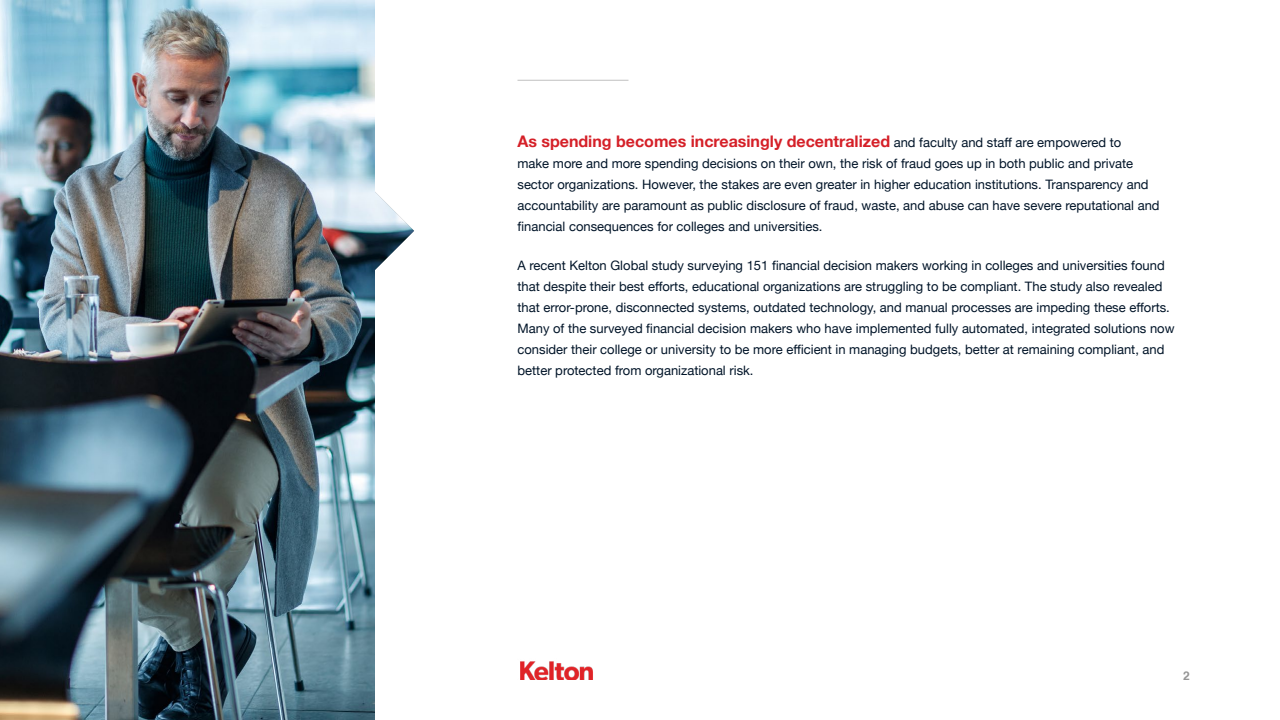
<style>
.page{position:relative;width:1280px;height:720px;background:#fff}
.page>*{position:absolute;margin:0;border:0;box-sizing:border-box;transform-origin:0 0}
.t1{font:700 16px "Helvetica Neue";color:#d52028}
.t2{font:13px/21px "Helvetica Neue";color:#001428}
.t3{font:700 12px "Helvetica";color:#969696}
.s1{font-weight:400;font-size:13px;color:#001428}
</style>
<div class="page">
<hr style="left:518px;top:80px;width:110px;height:1px;background:#c0c0c0">
<img style="left:0;top:0;width:414px;height:720px">
<img style="left:520px;top:661px;width:73px;height:19px">
<p class="t1" style="left:518px;top:129px;width:605px">As spending becomes increasingly decentralized <span class="s1">and faculty and staff are empowered to</span></p>
<p class="t2" style="left:518px;top:154px;width:644px">make more and more spending decisions on their own, the risk of fraud goes up in both public and private sector organizations. However, the stakes are even greater in higher education institutions. Transparency and accountability are paramount as public disclosure of fraud, waste, and abuse can have severe reputational and financial consequences for colleges and universities.</p>
<p class="t2" style="left:518px;top:256px;width:659px">A recent Kelton Global study surveying 151 financial decision makers working in colleges and universities found that despite their best efforts, educational organizations are struggling to be compliant. The study also revealed that error-prone, disconnected systems, outdated technology, and manual processes are impeding these efforts.<br>Many of the surveyed financial decision makers who have implemented fully automated, integrated solutions now consider their college or university to be more efficient in managing budgets, better at remaining compliant, and better protected from organizational risk.</p>
<p class="t3" style="left:1183px;top:666px;width:8px">2</p>
</div>
